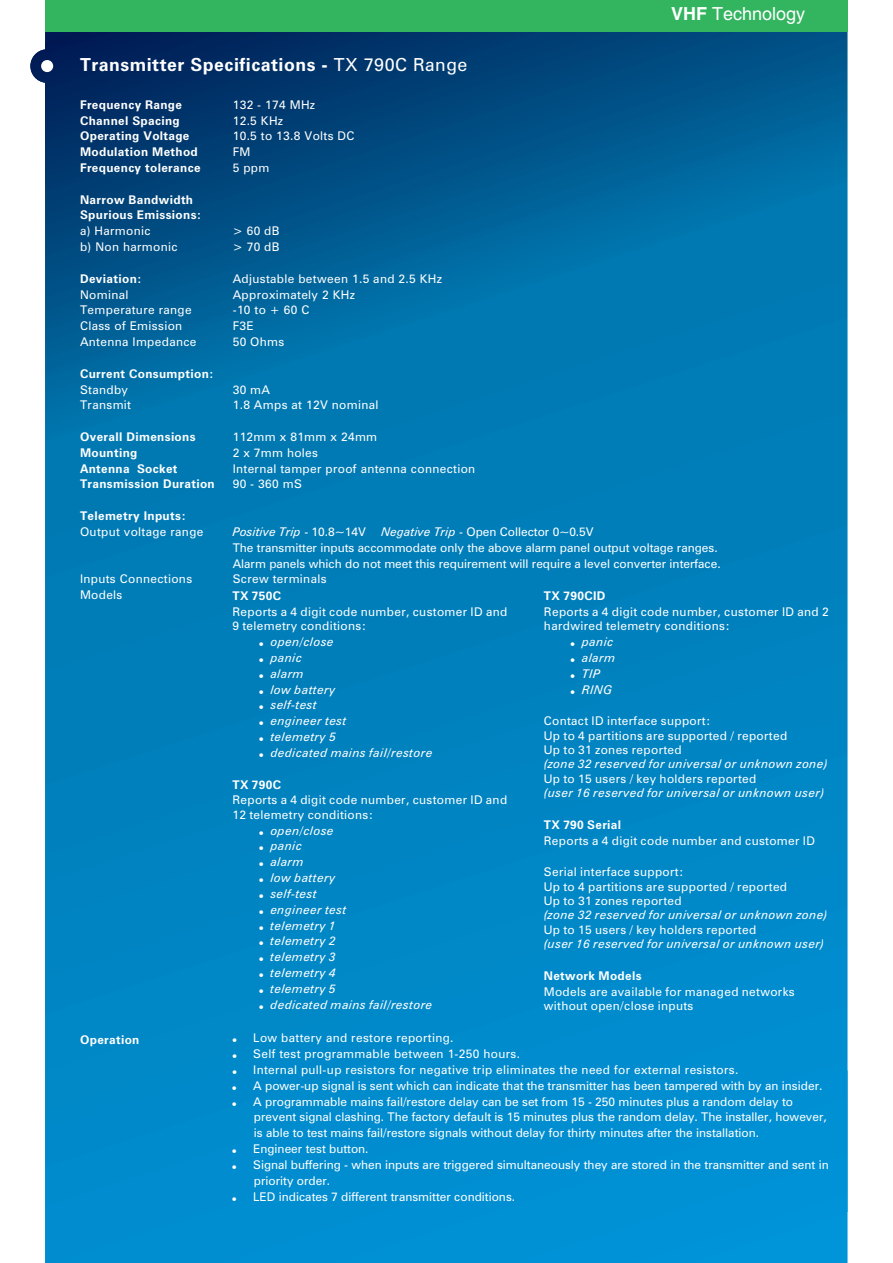
<style>
.page{position:relative;width:893px;height:1263px;background:#fff}
.page>*{position:absolute;margin:0;border:0;box-sizing:border-box;transform-origin:0 0}
.t1{font:700 18px "Zurich BT";letter-spacing:.03em;color:#fff}
.t2{font:18px "Helvetica";color:#fff}
.t3{font:12px/15.8px "Zurich BT";color:#fff}
.t4{font:12px/15.8px "Zurich BT";letter-spacing:.025em;color:#fff}
.t5{font:italic 12px/15.8px "Zurich BT";letter-spacing:.03em;color:#fff}
.t6{font:700 12px/15.8px "Zurich BT";letter-spacing:.03em;color:#fff}
.t7{font:italic 12px "Zurich BT";color:#fff}
.s1{font-weight:400}
.s2{font-weight:700}
.s3{font-style:normal}
.s4{font-style:italic}
</style>
<div class="page">
<img style="left:30px;top:32px;width:817px;height:1231px">
<div style="left:45px;top:0;width:802px;height:32px;background:#33b560"></div>
<div style="left:41px;top:60px;width:12px;height:12px;background:#fff;border-radius:50%"></div>
<svg style="left:233px;top:1038px;width:3px;height:4px"></svg>
<svg style="left:233px;top:1054px;width:3px;height:4px"></svg>
<svg style="left:233px;top:1070px;width:3px;height:4px"></svg>
<svg style="left:233px;top:1086px;width:3px;height:4px"></svg>
<svg style="left:233px;top:1149px;width:3px;height:4px"></svg>
<svg style="left:233px;top:1165px;width:3px;height:4px"></svg>
<svg style="left:259px;top:642px;width:4px;height:4px"></svg>
<svg style="left:571px;top:642px;width:4px;height:4px"></svg>
<svg style="left:259px;top:658px;width:4px;height:4px"></svg>
<svg style="left:571px;top:658px;width:4px;height:4px"></svg>
<svg style="left:259px;top:674px;width:4px;height:4px"></svg>
<svg style="left:571px;top:674px;width:4px;height:4px"></svg>
<svg style="left:259px;top:690px;width:4px;height:4px"></svg>
<svg style="left:571px;top:690px;width:4px;height:4px"></svg>
<svg style="left:259px;top:706px;width:4px;height:3px"></svg>
<svg style="left:259px;top:721px;width:4px;height:4px"></svg>
<svg style="left:259px;top:737px;width:4px;height:4px"></svg>
<svg style="left:259px;top:753px;width:4px;height:4px"></svg>
<svg style="left:259px;top:831px;width:4px;height:3px"></svg>
<svg style="left:259px;top:847px;width:4px;height:3px"></svg>
<svg style="left:259px;top:862px;width:4px;height:4px"></svg>
<svg style="left:259px;top:878px;width:4px;height:4px"></svg>
<svg style="left:259px;top:894px;width:4px;height:4px"></svg>
<svg style="left:259px;top:910px;width:4px;height:4px"></svg>
<svg style="left:259px;top:926px;width:4px;height:3px"></svg>
<svg style="left:259px;top:942px;width:4px;height:3px"></svg>
<svg style="left:259px;top:957px;width:4px;height:4px"></svg>
<svg style="left:259px;top:973px;width:4px;height:4px"></svg>
<svg style="left:259px;top:989px;width:4px;height:4px"></svg>
<svg style="left:259px;top:1005px;width:4px;height:4px"></svg>
<h1 class="t1" style="left:80px;top:57px;width:389px">Transmitter Specifications - <span class="s1">TX 790C Range</span></h1>
<h1 class="t2" style="left:671px;top:7px;width:136px"><span class="s2">VHF</span> Technology</h1>
<p class="t6" style="left:80px;top:98px;width:122px">Frequency Range<br>Channel Spacing<br>Operating Voltage<br>Modulation Method<br>Frequency tolerance</p>
<p class="t6" style="left:80px;top:193px;width:123px">Narrow Bandwidth<br>Spurious Emissions:</p>
<p class="t4" style="left:80px;top:224px;width:99px">a) Harmonic<br>b) Non harmonic</p>
<p class="t6" style="left:80px;top:272px;width:63px">Deviation:</p>
<p class="t4" style="left:80px;top:288px;width:118px">Nominal<br>Temperature range<br>Class of Emission<br>Antenna Impedance</p>
<p class="t6" style="left:80px;top:367px;width:135px">Current Consumption:</p>
<p class="t4" style="left:80px;top:382px;width:53px">Standby<br>Transmit</p>
<p class="t6" style="left:80px;top:430px;width:136px">Overall Dimensions<br>Mounting<br>Antenna Socket<br>Transmission Duration</p>
<p class="t6" style="left:80px;top:509px;width:107px">Telemetry Inputs:</p>
<p class="t4" style="left:80px;top:525px;width:125px">Output voltage range</p>
<p class="t4" style="left:80px;top:572px;width:114px">Inputs Connections<br>Models</p>
<p class="t6" style="left:80px;top:1033px;width:61px">Operation</p>
<p class="t4" style="left:233px;top:98px;width:123px">132 - 174 MHz<br>12.5 KHz<br>10.5 to 13.8 Volts DC<br>FM<br>5 ppm</p>
<p class="t4" style="left:233px;top:224px;width:48px">&gt; 60 dB &gt; 70 dB</p>
<p class="t4" style="left:233px;top:272px;width:211px">Adjustable between 1.5 and 2.5 KHz<br>Approximately 2 KHz<br>-10 to + 60 C<br>F3E<br>50 Ohms</p>
<p class="t4" style="left:233px;top:382px;width:147px">30 mA<br>1.8 Amps at 12V nominal</p>
<p class="t4" style="left:233px;top:430px;width:244px">112mm x 81mm x 24mm<br>2 x 7mm holes<br>Internal tamper proof antenna connection<br>90 - 360 mS</p>
<p class="t7" style="left:233px;top:527px;width:135px">Positive Trip <span class="s3">- 10.8~14V</span></p>
<p class="t3" style="left:233px;top:525px;width:489px;text-indent:149px"><span class="s4">Negative Trip</span> - Open Collector 0~0.5V<br>The transmitter inputs accommodate only the above alarm panel output voltage ranges.<br>Alarm panels which do not meet this requirement will require a level converter interface.<br>Screw terminals</p>
<p class="t6" style="left:232px;top:589px;width:50px">TX 750C</p>
<p class="t6" style="left:544px;top:589px;width:63px">TX 790CID</p>
<p class="t4" style="left:232px;top:605px;width:276px">Reports a 4 digit code number, customer ID and</p>
<p class="t4" style="left:544px;top:605px;width:286px">Reports a 4 digit code number, customer ID and 2</p>
<p class="t4" style="left:232px;top:619px;width:135px">9 telemetry conditions:</p>
<p class="t4" style="left:544px;top:619px;width:187px">hardwired telemetry conditions:</p>
<p class="t5" style="left:271px;top:635px;width:65px">open/close</p>
<p class="t5" style="left:582px;top:635px;width:33px">panic</p>
<p class="t5" style="left:271px;top:651px;width:33px">panic</p>
<p class="t5" style="left:582px;top:651px;width:35px">alarm</p>
<p class="t5" style="left:271px;top:667px;width:35px">alarm</p>
<p class="t5" style="left:582px;top:667px;width:20px">TIP</p>
<p class="t5" style="left:271px;top:683px;width:66px">low battery</p>
<p class="t5" style="left:582px;top:683px;width:32px">RING</p>
<p class="t5" style="left:271px;top:698px;width:78px">self-test engineer test</p>
<p class="t4" style="left:544px;top:714px;width:168px">Contact ID interface support:</p>
<p class="t5" style="left:271px;top:730px;width:67px">telemetry 5</p>
<p class="t4" style="left:544px;top:729px;width:245px;line-height:14.4px">Up to 4 partitions are supported / reported<br>Up to 31 zones reported</p>
<p class="t5" style="left:271px;top:746px;width:163px">dedicated mains fail/restore</p>
<p class="t5" style="left:544px;top:757px;width:285px">(zone 32 reserved for universal or unknown zone)</p>
<p class="t4" style="left:544px;top:772px;width:214px">Up to 15 users / key holders reported</p>
<p class="t6" style="left:232px;top:777px;width:50px">TX 790C</p>
<p class="t5" style="left:544px;top:786px;width:282px">(user 16 reserved for universal or unknown user)</p>
<p class="t4" style="left:232px;top:794px;width:276px;line-height:14.4px">Reports a 4 digit code number, customer ID and<br>12 telemetry conditions:</p>
<p class="t6" style="left:544px;top:818px;width:79px">TX 790 Serial</p>
<p class="t5" style="left:271px;top:823px;width:65px">open/close</p>
<p class="t4" style="left:544px;top:834px;width:273px">Reports a 4 digit code number and customer ID</p>
<p class="t5" style="left:271px;top:839px;width:35px">panic alarm</p>
<p class="t4" style="left:544px;top:865px;width:141px">Serial interface support:</p>
<p class="t5" style="left:271px;top:871px;width:66px">low battery</p>
<p class="t4" style="left:544px;top:880px;width:245px">Up to 4 partitions are supported / reported</p>
<p class="t5" style="left:271px;top:887px;width:48px">self-test</p>
<p class="t4" style="left:544px;top:894px;width:139px">Up to 31 zones reported</p>
<p class="t5" style="left:271px;top:903px;width:78px">engineer test</p>
<p class="t5" style="left:544px;top:908px;width:285px">(zone 32 reserved for universal or unknown zone)</p>
<p class="t5" style="left:271px;top:918px;width:67px">telemetry 1</p>
<p class="t4" style="left:544px;top:923px;width:214px">Up to 15 users / key holders reported</p>
<p class="t5" style="left:271px;top:934px;width:67px">telemetry 2</p>
<p class="t5" style="left:544px;top:937px;width:282px">(user 16 reserved for universal or unknown user)</p>
<p class="t5" style="left:271px;top:950px;width:67px">telemetry 3 telemetry 4</p>
<p class="t6" style="left:544px;top:969px;width:99px">Network Models</p>
<p class="t5" style="left:271px;top:982px;width:67px">telemetry 5</p>
<p class="t4" style="left:544px;top:985px;width:253px">Models are available for managed networks</p>
<p class="t5" style="left:271px;top:998px;width:163px">dedicated mains fail/restore</p>
<p class="t4" style="left:544px;top:999px;width:151px">without open/close inputs</p>
<p class="t3" style="left:253px;top:1031px;width:577px">Low battery and restore reporting.<br>Self test programmable between 1-250 hours.<br>Internal pull-up resistors for negative trip eliminates the need for external resistors.<br>A power-up signal is sent which can indicate that the transmitter has been tampered with by an insider.<br>A programmable mains fail/restore delay can be set from 15 - 250 minutes plus a random delay to prevent signal clashing. The factory default is 15 minutes plus the random delay. The installer, however, is able to test mains fail/restore signals without delay for thirty minutes after the installation.<br>Engineer test button.<br>Signal buffering - when inputs are triggered simultaneously they are stored in the transmitter and sent in priority order.<br>LED indicates 7 different transmitter conditions.</p>
</div>
